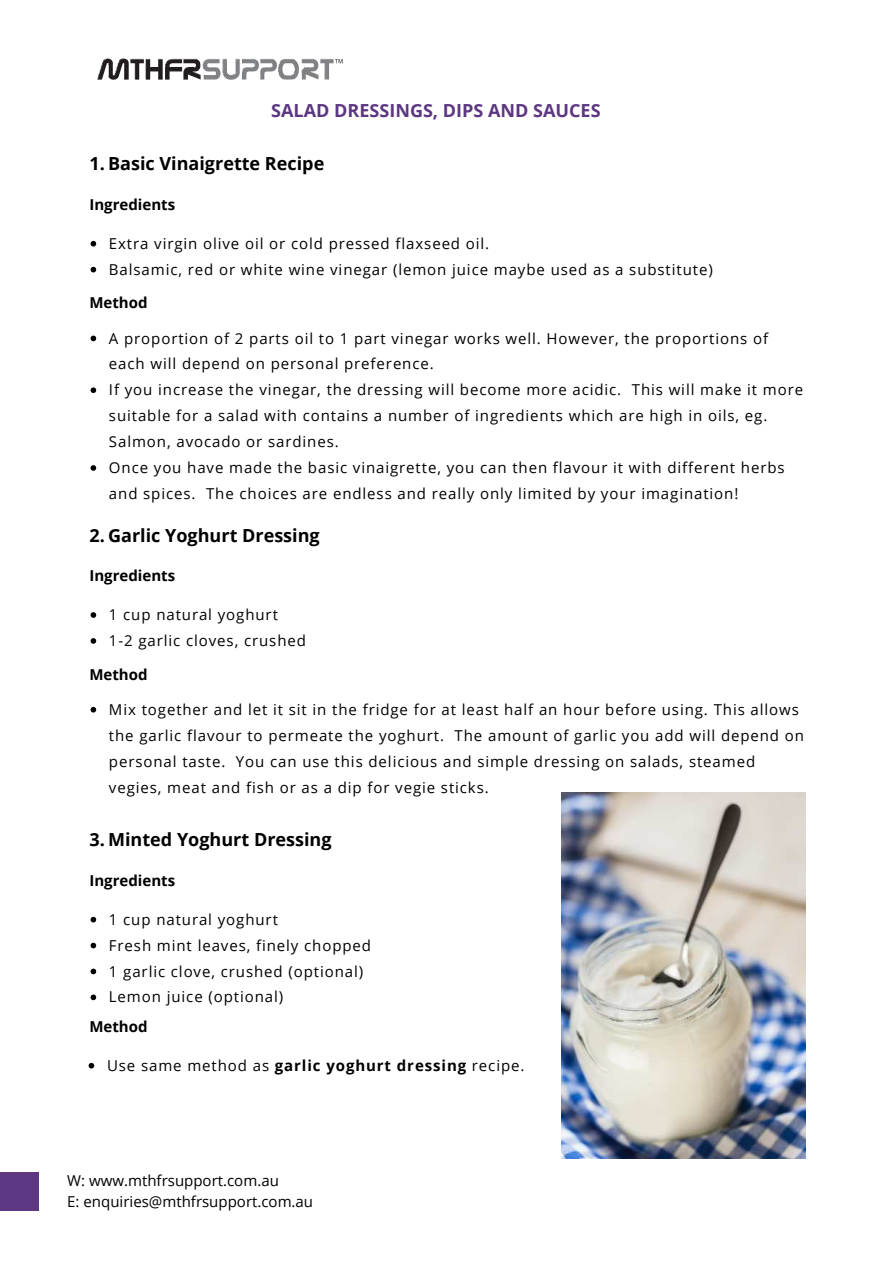
<style>
.page{position:relative;width:894px;height:1264px;background:#fff}
.page>*{position:absolute;margin:0;border:0;box-sizing:border-box;transform-origin:0 0}
.t1{font:700 18px "Open Sans";color:#000}
.t2{font:700 18px "Open Sans";color:#5d3782}
.t3{font:15px/26px "Open Sans";letter-spacing:.06em;color:#000}
.t4{font:15px/20.2px "Open Sans";color:#000}
.t5{font:700 15px "Open Sans";color:#000}
.s1{font-weight:700}
</style>
<div class="page">
<div style="left:0;top:1172px;width:38px;height:38px;background:#5d3782"></div>
<svg style="left:90px;top:241px;width:6px;height:5px"></svg>
<svg style="left:90px;top:267px;width:6px;height:5px"></svg>
<svg style="left:90px;top:335px;width:6px;height:6px"></svg>
<svg style="left:90px;top:387px;width:6px;height:6px"></svg>
<svg style="left:90px;top:465px;width:6px;height:6px"></svg>
<svg style="left:90px;top:612px;width:6px;height:6px"></svg>
<svg style="left:90px;top:638px;width:6px;height:5px"></svg>
<svg style="left:90px;top:707px;width:6px;height:5px"></svg>
<svg style="left:90px;top:916px;width:6px;height:6px"></svg>
<svg style="left:90px;top:942px;width:6px;height:6px"></svg>
<svg style="left:90px;top:968px;width:6px;height:6px"></svg>
<svg style="left:90px;top:994px;width:6px;height:6px"></svg>
<svg style="left:89px;top:1062px;width:5px;height:6px"></svg>
<img style="left:561px;top:792px;width:243px;height:366px">
<img style="left:97px;top:58px;width:246px;height:22px">
<p class="t2" style="left:271px;top:98px;width:331px">SALAD DRESSINGS, DIPS AND SAUCES</p>
<p class="t1" style="left:89px;top:151px;width:236px">1. Basic Vinaigrette Recipe</p>
<p class="t5" style="left:89px;top:194px;width:87px">Ingredients</p>
<p class="t3" style="left:109px;top:230px;width:605px">Extra virgin olive oil or cold pressed flaxseed oil.<br>Balsamic, red or white wine vinegar (lemon juice maybe used as a substitute)</p>
<p class="t5" style="left:89px;top:292px;width:60px">Method</p>
<p class="t3" style="left:109px;top:325px;width:695px">A proportion of 2 parts oil to 1 part vinegar works well. However, the proportions of each will depend on personal preference.<br>If you increase the vinegar, the dressing will become more acidic. This will make it more suitable for a salad with contains a number of ingredients which are high in oils, eg.<br>Salmon, avocado or sardines.<br>Once you have made the basic vinaigrette, you can then flavour it with different herbs and spices. The choices are endless and really only limited by your imagination!</p>
<p class="t1" style="left:89px;top:522px;width:232px">2. Garlic Yoghurt Dressing</p>
<p class="t5" style="left:89px;top:565px;width:87px">Ingredients</p>
<p class="t3" style="left:109px;top:601px;width:198px">1 cup natural yoghurt<br>1-2 garlic cloves, crushed</p>
<p class="t5" style="left:89px;top:663px;width:60px">Method</p>
<p class="t3" style="left:109px;top:696px;width:696px">Mix together and let it sit in the fridge for at least half an hour before using. This allows the garlic flavour to permeate the yoghurt. The amount of garlic you add will depend on personal taste. You can use this delicious and simple dressing on salads, steamed vegies, meat and fish or as a dip for vegie sticks.</p>
<p class="t1" style="left:89px;top:826px;width:243px">3. Minted Yoghurt Dressing</p>
<p class="t5" style="left:89px;top:869px;width:87px">Ingredients</p>
<p class="t3" style="left:109px;top:905px;width:263px">1 cup natural yoghurt<br>Fresh mint leaves, finely chopped<br>1 garlic clove, crushed (optional)<br>Lemon juice (optional)</p>
<p class="t5" style="left:89px;top:1015px;width:60px">Method</p>
<p class="t3" style="left:107px;top:1051px;width:419px">Use same method as <span class="s1">garlic yoghurt dressing</span> recipe.</p>
<p class="t4" style="left:67px;top:1170px;width:247px">W: www.mthfrsupport.com.au<br>E: enquiries@mthfrsupport.com.au</p>
</div>
